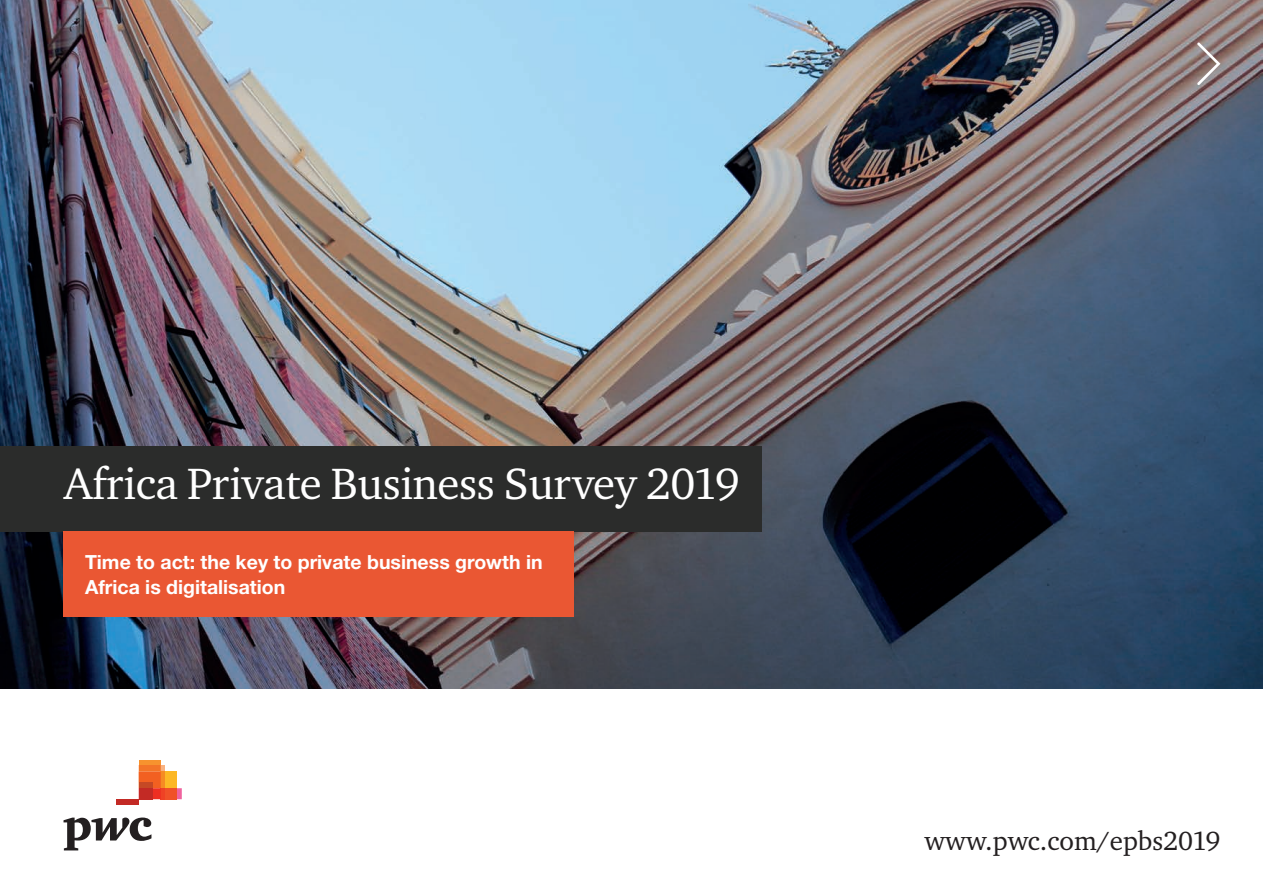
<style>
.page{position:relative;width:1263px;height:893px;background:#fff}
.page>*{position:absolute;margin:0;border:0;box-sizing:border-box;transform-origin:0 0}
.t1{font:45px "Charter ITC";letter-spacing:-.01em;color:#fff}
.t2{font:27px "Charter ITC";color:#231f20}
.t3{font:700 19.5px/25.5px "Helvetica Neue";color:#fff}
</style>
<div class="page">
<img style="left:0;top:0;width:1263px;height:689px">
<div style="left:0;top:446px;width:761px;height:85px;background:#2b2c2b"></div>
<div style="left:64px;top:531px;width:510px;height:86px;background:#ea5733"></div>
<svg style="left:64px;top:817px;width:87px;height:33px"></svg>
<hr style="left:139px;top:761px;width:22px;height:4px;background:#f7932e">
<svg style="left:139px;top:765px;width:43px;height:34px"></svg>
<div style="left:139px;top:783px;width:13px;height:5px;background:#c54925"></div>
<div style="left:139px;top:788px;width:13px;height:11px;background:#c32a25"></div>
<div style="left:117px;top:799px;width:22px;height:6px;background:#c32a25"></div>
<svg style="left:1197px;top:42px;width:23px;height:43px"></svg>
<h1 class="t1" style="left:64px;top:456px;width:677px">Africa Private Business Survey 2019</h1>
<p class="t3" style="left:85px;top:549px;width:459px">Time to act: the key to private business growth in<br>Africa is digitalisation</p>
<h2 class="t2" style="left:924px;top:824px;width:298px">www.pwc.com/epbs2019</h2>
</div>
